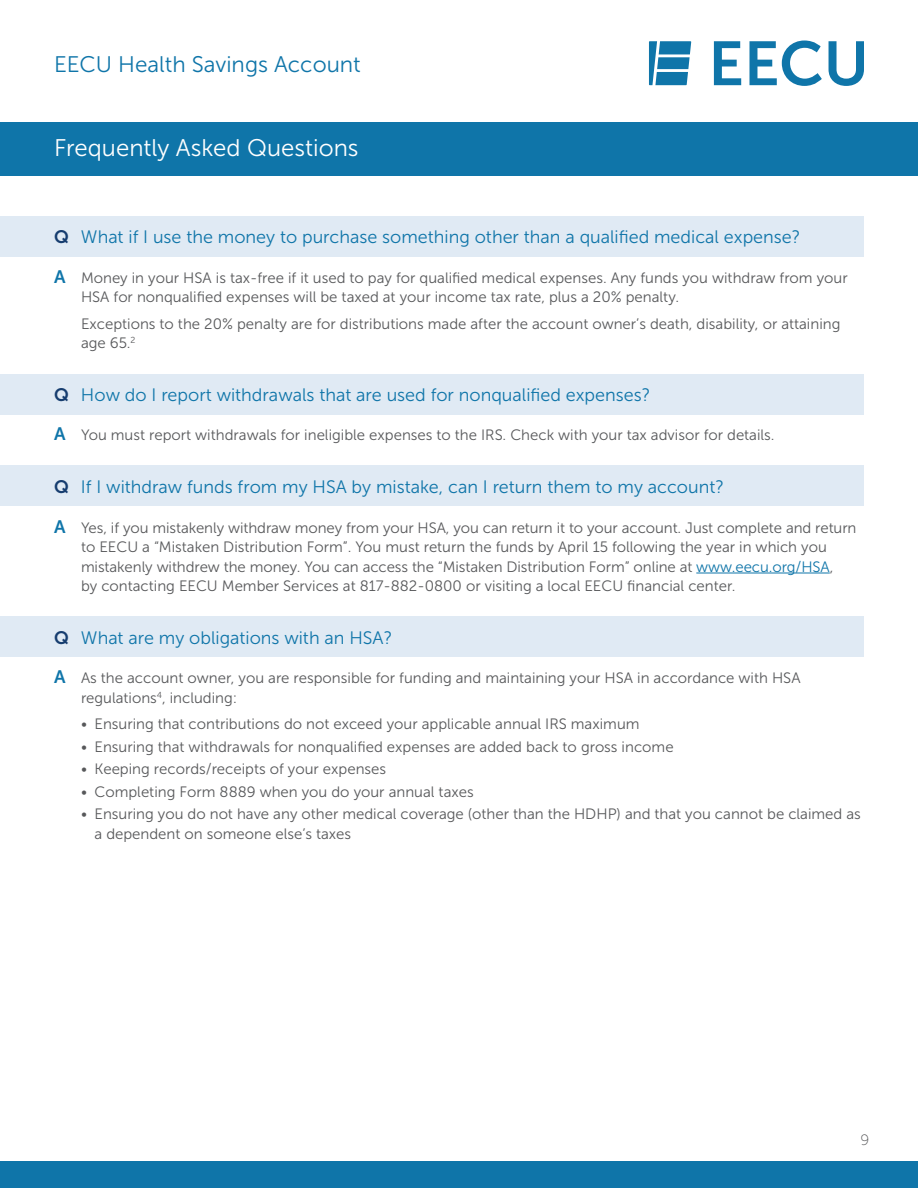
<style>
.page{position:relative;width:918px;height:1188px;background:#fff}
.page>*{position:absolute;margin:0;border:0;box-sizing:border-box;transform-origin:0 0}
.Subheads_Large{font:24px "Museo Sans 300";color:#fff}
.t1{font:22.5px "Museo Sans 300";color:#0f75a9}
.Subheads{font:18px "Museo Sans 300";color:#0f75a9}
.Body_copy{font:15px/19.5px "Museo Sans 300";color:#57585a}
.t2{font:15px "Museo Sans 100";color:#57585a}
.s1{font-family:"Museo Sans 700";color:#163d6f}
.s2{font-family:"Museo Sans 700";font-size:18px;color:#0f75a9}
.s3{color:#0f75a9}
</style>
<div class="page">
<div style="left:0;top:216px;width:864px;height:40px;background:#e0eaf4"></div>
<div style="left:0;top:374px;width:864px;height:41px;background:#e0eaf4"></div>
<div style="left:0;top:466px;width:864px;height:40px;background:#e0eaf4"></div>
<div style="left:0;top:1161px;width:918px;height:27px;background:#0f75a9"></div>
<div style="left:0;top:616px;width:864px;height:41px;background:#e0eaf4"></div>
<hr style="left:696px;top:573px;width:134px;height:1px;background:#0f75a9">
<div style="left:0;top:122px;width:918px;height:54px;background:#0f75a9"></div>
<svg style="left:649px;top:41px;width:42px;height:44px"></svg>
<svg style="left:714px;top:41px;width:27px;height:44px"></svg>
<svg style="left:749px;top:41px;width:73px;height:45px"></svg>
<svg style="left:829px;top:41px;width:35px;height:45px"></svg>
<p class="t1" style="left:54px;top:52px;width:308px">EECU Health Savings Account</p>
<p class="Subheads_Large" style="left:54px;top:135px;width:306px">Frequently Asked Questions</p>
<p class="Subheads" style="left:54px;top:227px;width:748px"><span class="s1">Q</span> What if I use the money to purchase something other than a qualified medical expense?</p>
<p class="Body_copy" style="left:81px;top:268px;width:768px;text-indent:-27px"><span class="s2">A</span> Money in your HSA is tax-free if it used to pay for qualified medical expenses. Any funds you withdraw from your<br>HSA for nonqualified expenses will be taxed at your income tax rate, plus a 20% penalty.</p>
<p class="Body_copy" style="left:81px;top:314px;width:761px">Exceptions to the 20% penalty are for distributions made after the account owner’s death, disability, or attaining age 65.<sup>2</sup></p>
<p class="Subheads" style="left:54px;top:385px;width:598px"><span class="s1">Q</span> How do I report withdrawals that are used for nonqualified expenses?</p>
<p class="Body_copy" style="left:54px;top:425px;width:722px"><span class="s2">A</span> You must report withdrawals for ineligible expenses to the IRS. Check with your tax advisor for details.</p>
<p class="Subheads" style="left:54px;top:477px;width:672px"><span class="s1">Q</span> If I withdraw funds from my HSA by mistake, can I return them to my account?</p>
<p class="Body_copy" style="left:81px;top:518px;width:777px;text-indent:-27px"><span class="s2">A</span> Yes, if you mistakenly withdraw money from your HSA, you can return it to your account. Just complete and return to EECU a “Mistaken Distribution Form”. You must return the funds by April 15 following the year in which you mistakenly withdrew the money. You can access the “Mistaken Distribution Form” online at <span class="s3">www.eecu.org/HSA</span>,<br>by contacting EECU Member Services at 817-882-0800 or visiting a local EECU financial center.</p>
<p class="Subheads" style="left:54px;top:628px;width:340px"><span class="s1">Q</span> What are my obligations with an HSA?</p>
<p class="Body_copy" style="left:81px;top:668px;width:721px;text-indent:-27px"><span class="s2">A</span> As the account owner, you are responsible for funding and maintaining your HSA in accordance with HSA regulations<sup>4</sup>, including:</p>
<p class="Body_copy" style="left:81px;top:714px;width:560px">• Ensuring that contributions do not exceed your applicable annual IRS maximum</p>
<p class="Body_copy" style="left:81px;top:737px;width:594px">• Ensuring that withdrawals for nonqualified expenses are added back to gross income</p>
<p class="Body_copy" style="left:81px;top:759px;width:307px">• Keeping records/receipts of your expenses</p>
<p class="Body_copy" style="left:81px;top:782px;width:394px">• Completing Form 8889 when you do your annual taxes</p>
<p class="Body_copy" style="left:94px;top:804px;width:768px;text-indent:-13px">• Ensuring you do not have any other medical coverage (other than the HDHP) and that you cannot be claimed as a dependent on someone else’s taxes</p>
<p class="t2" style="left:861px;top:1132px;width:10px">9</p>
</div>
